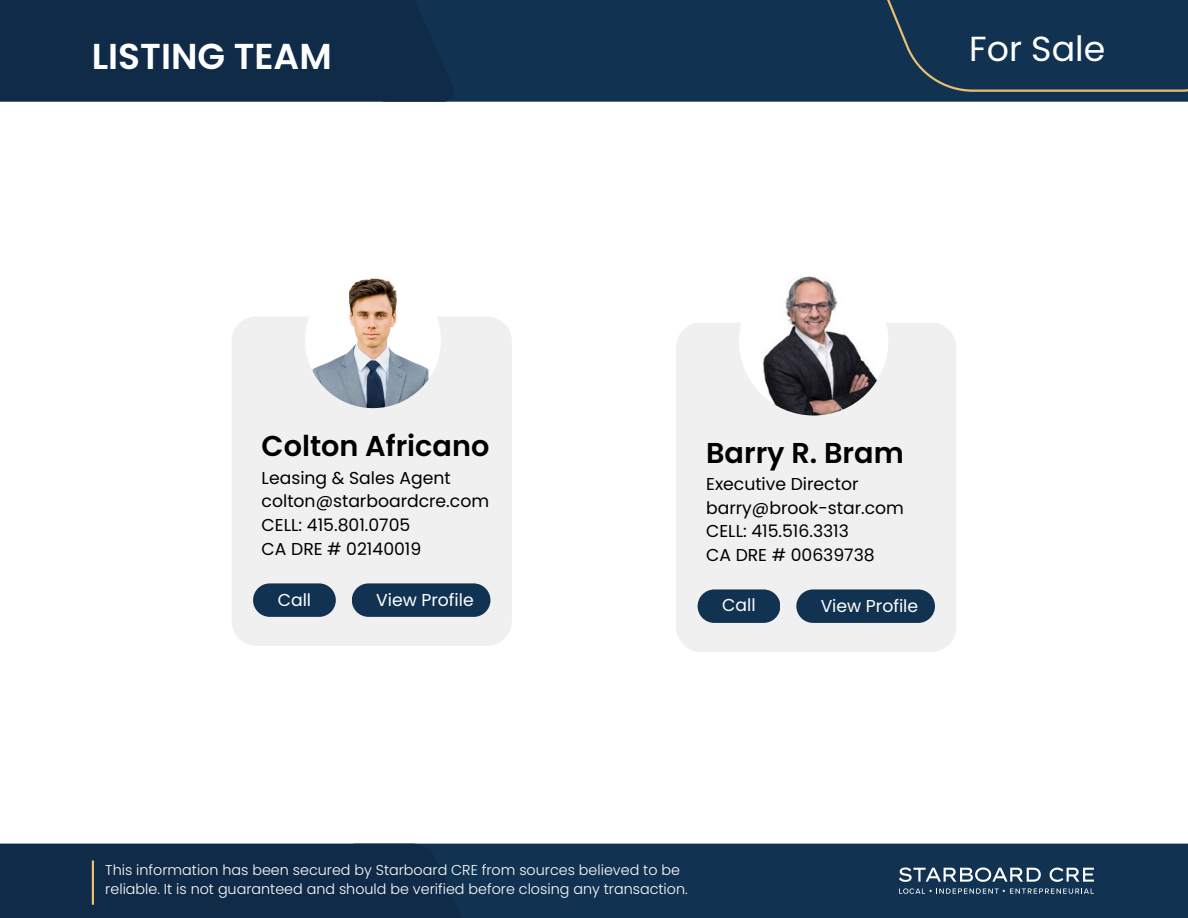
<style>
.page{position:relative;width:1188px;height:918px;background:#fff}
.page>*{position:absolute;margin:0;border:0;box-sizing:border-box;transform-origin:0 0}
.t1{font:600 36px "Poppins";color:#fff}
.t2{font:34.8px "Poppins";color:#fff}
.t3{font:600 28.65px "Poppins";color:#000}
.t4{font:17.25px/23.5px "Poppins";color:#000}
.t5{font:17.25px "Poppins";color:#fff}
.t6{font:300 14.25px/19px "Poppins";color:#fefefe}
</style>
<div class="page">
<div style="left:344px;top:844px;width:844px;height:74px;background:#113351"></div>
<div style="left:0;top:844px;width:480px;height:74px;background:#0f2b48"></div>
<div style="left:454px;top:0;width:734px;height:102px;background:#113351"></div>
<div style="left:0;top:0;width:454px;height:102px;background:#0f2b48"></div>
<div style="left:859px;top:0;width:329px;height:92px;background:#113351"></div>
<svg style="left:899px;top:867px;width:142px;height:15px"></svg>
<svg style="left:1050px;top:868px;width:44px;height:14px"></svg>
<svg style="left:899px;top:888px;width:195px;height:6px"></svg>
<hr style="left:92px;top:860px;width:2px;height:45px;background:#e9bd72">
<div style="left:232px;top:317px;width:280px;height:329px;background:#f0f0f0;border-radius:25px"></div>
<img style="left:305px;top:272px;width:136px;height:136px;border-radius:50%">
<div style="left:253px;top:583px;width:83px;height:34px;background:#113351;border-radius:17px"></div>
<div style="left:352px;top:583px;width:138px;height:34px;background:#113351;border-radius:17px"></div>
<div style="left:676px;top:323px;width:280px;height:329px;background:#f0f0f0;border-radius:25px"></div>
<img style="left:739px;top:266px;width:149px;height:150px;border-radius:50%">
<div style="left:796px;top:589px;width:139px;height:34px;background:#113351;border-radius:17px"></div>
<div style="left:698px;top:589px;width:82px;height:34px;background:#113351;border-radius:17px"></div>
<h1 class="t1" style="left:92px;top:31px;width:241px">LISTING TEAM</h1>
<p class="t2" style="left:969px;top:24px;width:138px">For Sale</p>
<h3 class="t3" style="left:262px;top:426px;width:229px">Colton Africano</h3>
<h3 class="t4" style="left:262px;top:466px;width:229px">Leasing &amp; Sales Agent colton@starboardcre.com<br>CELL: 415.801.0705<br>CA DRE # 02140019</h3>
<p class="t5" style="left:278px;top:587px;width:35px">Call</p>
<h3 class="t5" style="left:376px;top:587px;width:99px">View Profile</h3>
<h3 class="t3" style="left:706px;top:433px;width:199px">Barry R. Bram</h3>
<h3 class="t4" style="left:706px;top:472px;width:199px">Executive Director barry@brook-star.com<br>CELL: 415.516.3313<br>CA DRE # 00639738</h3>
<p class="t5" style="left:722px;top:593px;width:35px">Call</p>
<h3 class="t5" style="left:821px;top:593px;width:99px">View Profile</h3>
<h2 class="t6" style="left:105px;top:861px;width:584px">This information has been secured by Starboard CRE from sources believed to be reliable. It is not guaranteed and should be verified before closing any transaction.</h2>
</div>
